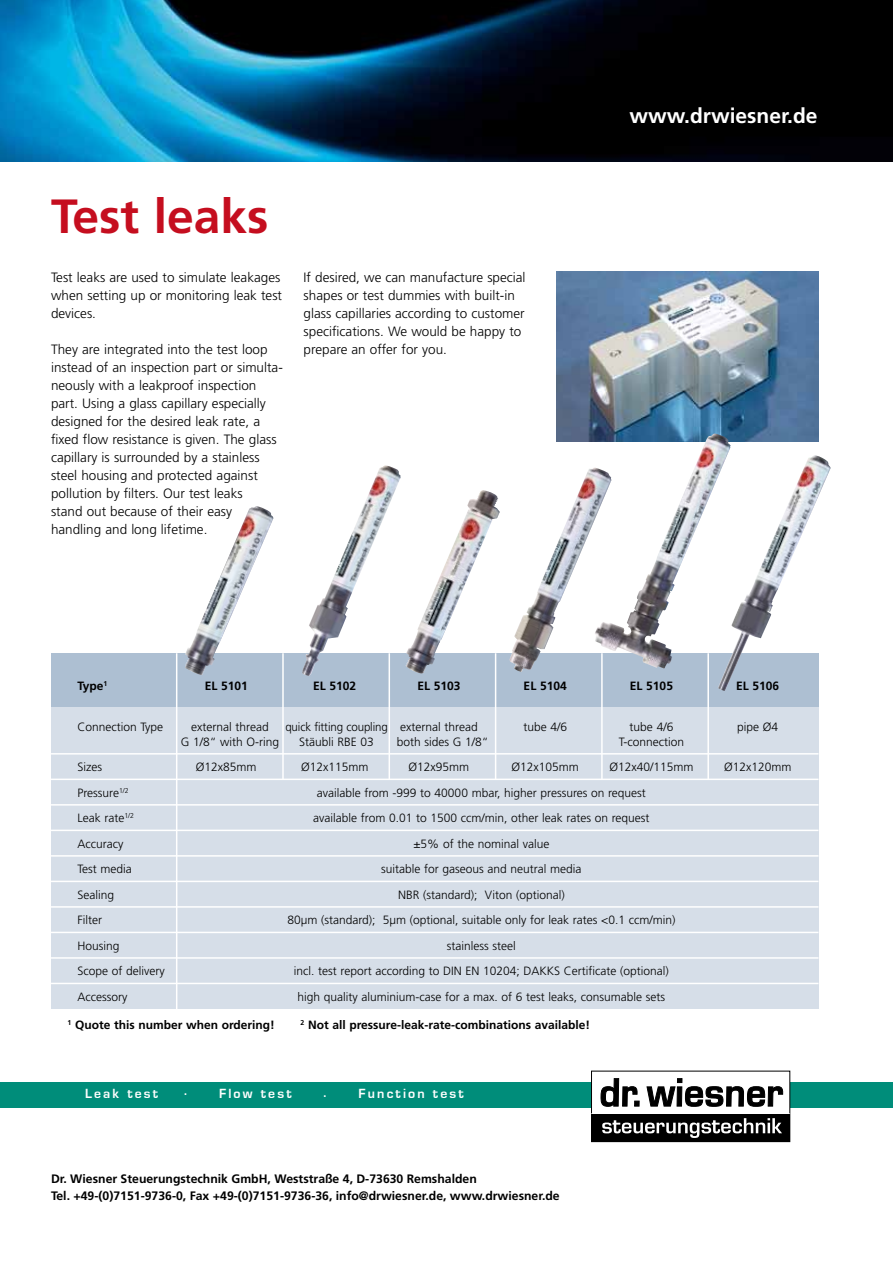
<style>
.page{position:relative;width:893px;height:1263px;background:#fff}
.page>*{position:absolute;margin:0;border:0;box-sizing:border-box;transform-origin:0 0}
.t1{font:700 48px "Frutiger";color:#c50e1f}
.t2{font:700 21px "Frutiger";color:#fff}
.t3{font:700 13.65px "Eurostile";letter-spacing:.16em;color:#fff}
.t4{font:300 13.5px/18px "Frutiger";color:#000}
.t5{font:700 12.3px/16.5px "Frutiger";color:#000}
.t6{font:300 12px "Frutiger";color:#000}
.t7{font:700 12px "Frutiger";color:#000}
.t8{font:300 12px "Frutiger";color:#000;scale:.96 1}
</style>
<div class="page">
<div style="left:0;top:1082px;width:893px;height:25px;background:#008d7a"></div>
<div style="left:591px;top:1113px;width:199px;height:28px;background:#000"></div>
<div style="left:591px;top:1113px;width:199px;height:29px;border:1px solid #000"></div>
<div style="left:591px;top:1071px;width:199px;height:42px;background:#fff"></div>
<svg style="left:601px;top:1078px;width:182px;height:28px"></svg>
<svg style="left:602px;top:1118px;width:180px;height:20px"></svg>
<img style="left:556px;top:272px;width:263px;height:169px">
<div style="left:51px;top:672px;width:767px;height:337px;background:#d6dee8"></div>
<hr style="left:51px;top:753px;width:767px;height:1px;background:#fff">
<hr style="left:51px;top:778px;width:767px;height:2px;background:#fff">
<hr style="left:51px;top:804px;width:767px;height:2px;background:#fff">
<hr style="left:51px;top:830px;width:767px;height:1px;background:#fff">
<hr style="left:51px;top:855px;width:767px;height:2px;background:#fff">
<hr style="left:51px;top:881px;width:767px;height:1px;background:#fff">
<hr style="left:51px;top:906px;width:767px;height:2px;background:#fff">
<hr style="left:51px;top:932px;width:767px;height:1px;background:#fff">
<hr style="left:51px;top:957px;width:767px;height:2px;background:#fff">
<hr style="left:51px;top:983px;width:767px;height:1px;background:#fff">
<div style="left:51px;top:654px;width:767px;height:53px;background:#adbfd2"></div>
<hr style="left:176px;top:653px;width:1px;height:356px;background:#fff">
<hr style="left:282px;top:653px;width:2px;height:126px;background:#fff">
<hr style="left:389px;top:653px;width:1px;height:126px;background:#fff">
<hr style="left:495px;top:653px;width:1px;height:126px;background:#fff">
<hr style="left:601px;top:653px;width:2px;height:126px;background:#fff">
<hr style="left:707px;top:653px;width:2px;height:126px;background:#fff">
<img style="left:302px;top:465px;width:99px;height:211px">
<img style="left:406px;top:490px;width:94px;height:183px">
<img style="left:509px;top:468px;width:94px;height:204px">
<img style="left:718px;top:455px;width:112px;height:236px">
<img style="left:185px;top:506px;width:88px;height:169px">
<img style="left:595px;top:434px;width:136px;height:235px">
<img style="left:0;top:0;width:893px;height:162px">
<h1 class="t1" style="left:51px;top:188px;width:219px">Test leaks</h1>
<p class="t4" style="left:51px;top:268px;width:233px">Test leaks are used to simulate leakages when setting up or monitoring leak test devices.</p>
<p class="t4" style="left:51px;top:340px;width:233px">They are integrated into the test loop instead of an inspection part or simulta&shy;neously with a leakproof inspection part. Using a glass capillary especially designed for the desired leak rate, a fixed flow resistance is given. The glass capillary is surrounded by a stainless steel housing and protected against pollution by filters. Our test leaks<br>stand out because of their easy handling and long lifetime.</p>
<p class="t4" style="left:304px;top:268px;width:223px">If desired, we can manufacture special shapes or test dummies with built-in glass capillaries according to customer specifications. We would be happy to prepare an offer for you.</p>
<h2 class="t2" style="left:629px;top:103px;width:190px">www.drwiesner.de</h2>
<p class="t7" style="left:77px;top:679px;width:31px">Type<sup>1</sup></p>
<p class="t7" style="left:205px;top:679px;width:45px">EL 5101</p>
<p class="t7" style="left:313px;top:679px;width:45px">EL 5102</p>
<p class="t7" style="left:417px;top:679px;width:45px">EL 5103</p>
<p class="t7" style="left:524px;top:679px;width:45px">EL 5104</p>
<p class="t7" style="left:630px;top:679px;width:45px">EL 5105</p>
<p class="t7" style="left:736px;top:679px;width:45px">EL 5106</p>
<p class="t6" style="left:77px;top:720px;width:87px">Connection Type</p>
<p class="t6" style="left:191px;top:720px;width:79px">external thread</p>
<p class="t8" style="left:285px;top:720px;width:202px">quick fitting coupling external thread</p>
<p class="t6" style="left:523px;top:720px;width:45px">tube 4/6</p>
<p class="t6" style="left:630px;top:720px;width:45px">tube 4/6</p>
<p class="t6" style="left:737px;top:720px;width:43px">pipe Ø4</p>
<p class="t6" style="left:181px;top:735px;width:100px">G 1/8“ with O-ring</p>
<p class="t6" style="left:299px;top:735px;width:76px">Stäubli RBE 03</p>
<p class="t6" style="left:397px;top:735px;width:93px">both sides G 1/8“</p>
<p class="t6" style="left:619px;top:735px;width:67px">T-connection</p>
<p class="t6" style="left:77px;top:760px;width:26px">Sizes</p>
<p class="t6" style="left:196px;top:760px;width:62px">Ø12x85mm</p>
<p class="t6" style="left:301px;top:760px;width:69px">Ø12x115mm</p>
<p class="t6" style="left:409px;top:760px;width:62px">Ø12x95mm</p>
<p class="t6" style="left:511px;top:760px;width:69px">Ø12x105mm</p>
<p class="t6" style="left:609px;top:760px;width:86px">Ø12x40/115mm</p>
<p class="t6" style="left:724px;top:760px;width:69px">Ø12x120mm</p>
<p class="t6" style="left:77px;top:786px;width:53px">Pressure<sup>1/2</sup></p>
<p class="t6" style="left:317px;top:786px;width:331px">available from -999 to 40000 mbar, higher pressures on request</p>
<p class="t6" style="left:77px;top:811px;width:58px">Leak rate<sup>1/2</sup></p>
<p class="t6" style="left:313px;top:811px;width:338px">available from 0.01 to 1500 ccm/min, other leak rates on request</p>
<p class="t6" style="left:77px;top:837px;width:47px">Accuracy</p>
<p class="t6" style="left:413px;top:837px;width:137px">±5% of the nominal value</p>
<p class="t6" style="left:77px;top:862px;width:56px">Test media</p>
<p class="t6" style="left:381px;top:862px;width:202px">suitable for gaseous and neutral media</p>
<p class="t6" style="left:77px;top:888px;width:38px">Sealing</p>
<p class="t6" style="left:398px;top:888px;width:168px">NBR (standard); Viton (optional)</p>
<p class="t6" style="left:77px;top:913px;width:26px">Filter</p>
<p class="t6" style="left:287px;top:913px;width:390px">80µm (standard); 5µm (optional, suitable only for leak rates &lt;0.1 ccm/min)</p>
<p class="t6" style="left:77px;top:939px;width:44px">Housing</p>
<p class="t6" style="left:447px;top:939px;width:70px">stainless steel</p>
<p class="t6" style="left:77px;top:964px;width:89px">Scope of delivery</p>
<p class="t6" style="left:294px;top:964px;width:376px">incl. test report according to DIN EN 10204; DAKKS Certificate (optional)</p>
<p class="t6" style="left:77px;top:990px;width:51px">Accessory</p>
<p class="t6" style="left:298px;top:990px;width:369px">high quality aluminium-case for a max. of 6 test leaks, consumable sets</p>
<p class="t7" style="left:68px;top:1017px;width:209px"><sup>1</sup> Quote this number when ordering!</p>
<p class="t7" style="left:301px;top:1017px;width:291px"><sup>2</sup> Not all pressure-leak-rate-combinations available!</p>
<p class="t3" style="left:85px;top:1086px;width:75px">Leak test</p>
<p class="t3" style="left:184px;top:1083px;width:4px">.</p>
<p class="t3" style="left:219px;top:1086px;width:74px">Flow test</p>
<p class="t3" style="left:324px;top:1085px;width:4px">.</p>
<p class="t3" style="left:358px;top:1086px;width:107px">Function test</p>
<p class="t5" style="left:51px;top:1170px;width:510px">Dr. Wiesner Steuerungstechnik GmbH, Weststraße 4, D-73630 Remshalden<br>Tel. +49-(0)7151-9736-0, Fax +49-(0)7151-9736-36, info@drwiesner.de, www.drwiesner.de</p>
</div>
